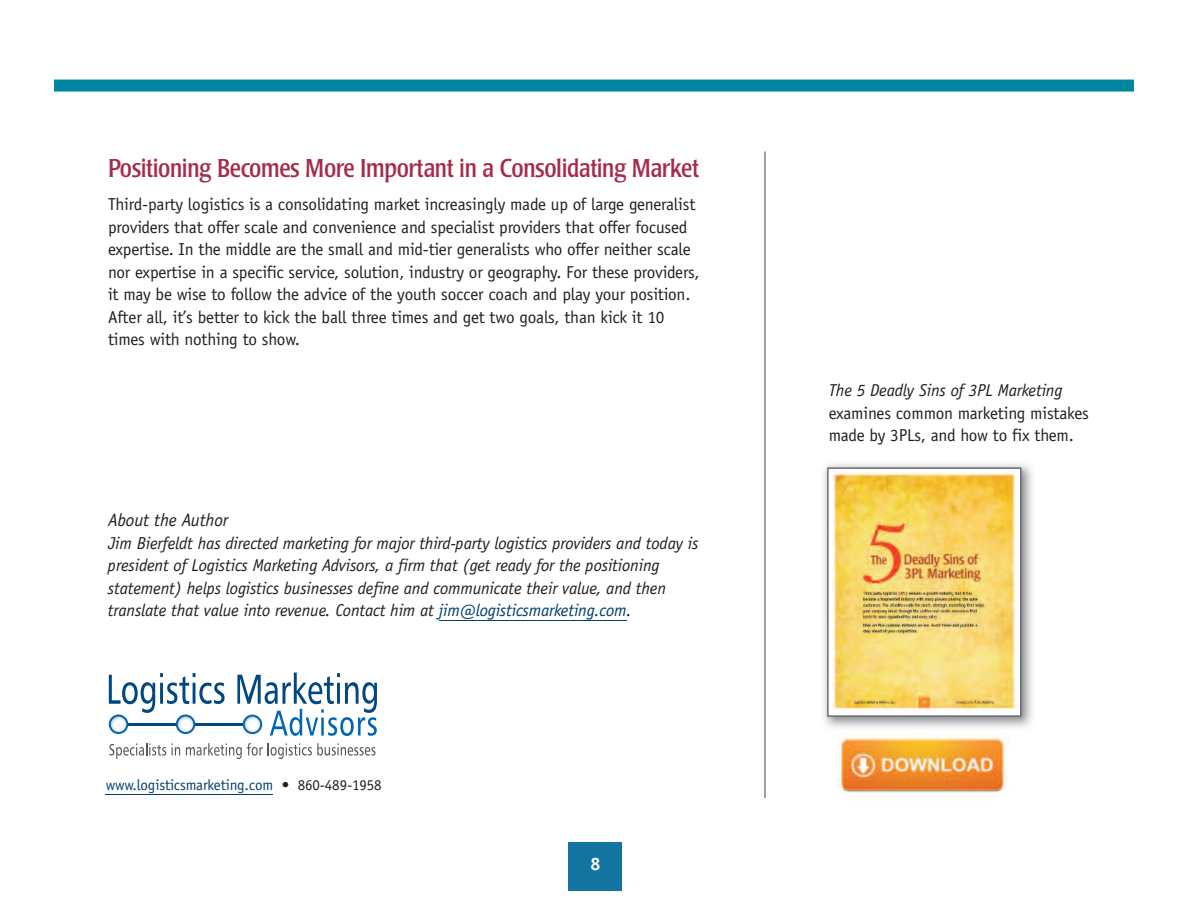
<style>
.page{position:relative;width:1188px;height:918px;background:#fff}
.page>*{position:absolute;margin:0;border:0;box-sizing:border-box;transform-origin:0 0}
.t1{font:condensed 25.5px "Poppl Laudatio";letter-spacing:-.015em;color:#a52b4c}
.t2{font:italic 18px "Officina Sans";letter-spacing:-.01em;color:#231f20}
.t3{font:700 18px "Officina Sans";color:#fff}
.t4{font:17.25px/22.5px "Officina Sans";letter-spacing:-.01em;color:#231f20}
.t5{font:italic 17.25px/22.5px "Officina Sans";letter-spacing:-.01em;color:#231f20}
.t6{font:15px "Officina Sans";letter-spacing:-.01em;color:#003f6f}
.s1{color:#003f6f}
.s2{color:#231f20}
</style>
<div class="page">
<div style="left:568px;top:843px;width:54px;height:48px;background:#1373a1"></div>
<div style="left:54px;top:80px;width:1080px;height:12px;background:#00879f"></div>
<svg style="left:109px;top:673px;width:116px;height:40px"></svg>
<svg style="left:237px;top:673px;width:140px;height:63px"></svg>
<hr style="left:123px;top:723px;width:125px;height:2px;background:#014882">
<svg style="left:110px;top:715px;width:17px;height:18px"></svg>
<div style="left:109px;top:714px;width:19px;height:20px;border:2px solid #0166b3;border-radius:50%"></div>
<svg style="left:177px;top:715px;width:17px;height:18px"></svg>
<div style="left:176px;top:714px;width:19px;height:20px;border:2px solid #0166b3;border-radius:50%"></div>
<svg style="left:244px;top:716px;width:17px;height:17px"></svg>
<div style="left:243px;top:715px;width:19px;height:19px;border:2px solid #0166b3;border-radius:50%"></div>
<svg style="left:109px;top:743px;width:57px;height:16px"></svg>
<svg style="left:172px;top:743px;width:8px;height:12px"></svg>
<svg style="left:186px;top:743px;width:189px;height:16px"></svg>
<hr style="left:439px;top:621px;width:187px;height:1px;background:#003f6f">
<hr style="left:106px;top:794px;width:167px;height:1px;background:#003f6f">
<img style="left:823px;top:463px;width:210px;height:271px">
<div style="left:829px;top:469px;width:191px;height:246px;background:#fff"></div>
<img style="left:832px;top:471px;width:184px;height:240px">
<div style="left:827px;top:467px;width:195px;height:250px;border:2px solid #6c6d70"></div>
<img style="left:837px;top:735px;width:171px;height:58px">
<hr style="left:764px;top:152px;width:2px;height:646px;background:#808285">
<h1 class="t1" style="left:108px;top:158px;width:592px">Positioning Becomes More Important in a Consolidating Market</h1>
<p class="t4" style="left:108px;top:194px;width:593px">Third-party logistics is a consolidating market increasingly made up of large generalist providers that offer scale and convenience and specialist providers that offer focused expertise. In the middle are the small and mid-tier generalists who offer neither scale nor expertise in a specific service, solution, industry or geography. For these providers, it may be wise to follow the advice of the youth soccer coach and play your position.<br>After all, it’s better to kick the ball three times and get two goals, than kick it 10 times with nothing to show.</p>
<p class="t2" style="left:108px;top:513px;width:122px">About the Author</p>
<p class="t5" style="left:108px;top:533px;width:592px">Jim Bierfeldt has directed marketing for major third-party logistics providers and today is president of Logistics Marketing Advisors, a firm that (get ready for the positioning statement) helps logistics businesses define and communicate their value, and then translate that value into revenue. Contact him at <span class="s1">jim@logisticsmarketing.com</span>.</p>
<p class="t6" style="left:106px;top:779px;width:278px">www.logisticsmarketing.com <span class="s2">• 860-489-1958</span></p>
<p class="t3" style="left:590px;top:857px;width:12px">8</p>
<p class="t5" style="left:829px;top:381px;width:235px">The 5 Deadly Sins of 3PL Marketing</p>
<p class="t4" style="left:829px;top:403px;width:262px">examines common marketing mistakes made by 3PLs, and how to fix them.</p>
</div>
